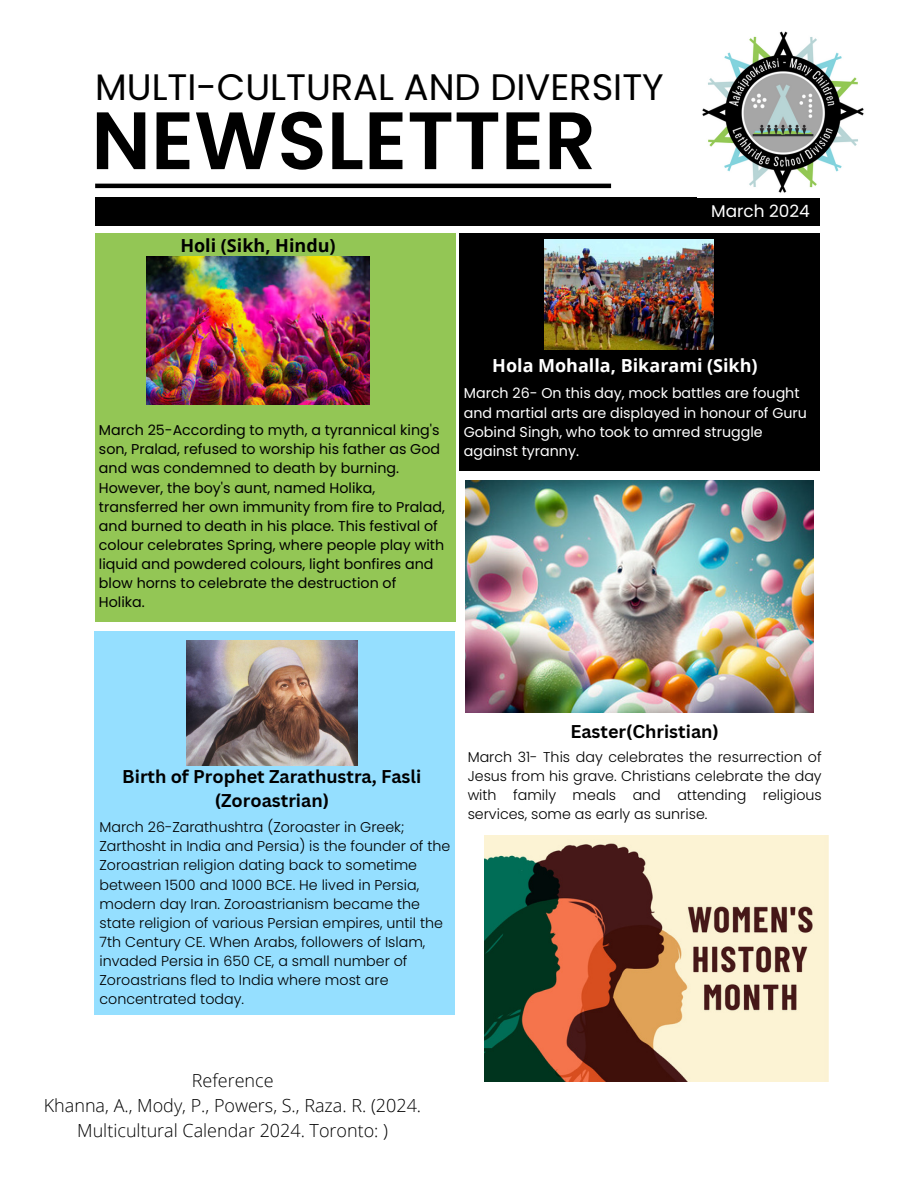
<style>
.page{position:relative;width:918px;height:1188px;background:#fff}
.page>*{position:absolute;margin:0;border:0;box-sizing:border-box;transform-origin:0 0}
.t1{font:600 81.15px "Poppins";color:#000}
.t2{font:36.9px "Poppins";color:#000}
.t3{font:300 18px/24.8px "Open Sans";color:#000;text-align:center}
.t4{font:700 18px/24.8px "Canva Sans";color:#000;text-align:center}
.t5{font:700 18px "Open Sans";color:#fff}
.t6{font:700 18px "Open Sans";color:#000}
.t7{font:16.95px "Poppins";color:#fff}
.t8{font:300 14.25px/19.2px "Poppins";color:#000}
.t9{font:14.25px/19.2px "Poppins";color:#000}
.t10{font:14.25px/19.2px "Poppins";color:#fff}
</style>
<div class="page">
<hr style="left:95px;top:184px;width:516px;height:4px;background:#000">
<div style="left:95px;top:631px;width:360px;height:383px;background:#95dfff"></div>
<div style="left:95px;top:197px;width:725px;height:29px;background:#000"></div>
<img style="left:702px;top:31px;width:162px;height:162px">
<div style="left:95px;top:234px;width:360px;height:388px;background:#93c655"></div>
<div style="left:459px;top:234px;width:360px;height:237px;background:#000"></div>
<img style="left:146px;top:256px;width:223px;height:149px">
<img style="left:545px;top:239px;width:169px;height:111px">
<img style="left:186px;top:640px;width:171px;height:125px">
<img style="left:465px;top:481px;width:348px;height:232px">
<img style="left:485px;top:836px;width:344px;height:246px">
<h2 class="t2" style="left:95px;top:61px;width:570px">MULTI-CULTURAL AND DIVERSITY</h2>
<h1 class="t1" style="left:91px;top:84px;width:506px">NEWSLETTER</h1>
<h3 class="t6" style="left:180px;top:233px;width:157px">Holi (Sikh, Hindu)</h3>
<h3 class="t7" style="left:711px;top:199px;width:100px">March 2024</h3>
<p class="t9" style="left:99px;top:421px;width:347px">March 25-According to myth, a tyrannical king's son, Pralad, refused to worship his father as God and was condemned to death by burning.<br>However, the boy's aunt, named Holika, transferred her own immunity from fire to Pralad, and burned to death in his place. This festival of colour celebrates Spring, where people play with liquid and powdered colours, light bonfires and blow horns to celebrate the destruction of Holika.</p>
<p class="t5" style="left:492px;top:353px;width:267px">Hola Mohalla, Bikarami (Sikh)</p>
<p class="t10" style="left:464px;top:384px;width:345px">March 26- On this day, mock battles are fought and martial arts are displayed in honour of Guru Gobind Singh, who took to amred struggle against tyranny.</p>
<p class="t4" style="left:122px;top:763px;width:301px">Birth of Prophet Zarathustra, Fasli (Zoroastrian)</p>
<h3 class="t8" style="left:100px;top:818px;width:352px">March 26-Zarathushtra (Zoroaster in Greek; Zarthosht in India and Persia) is the founder of the Zoroastrian religion dating back to sometime between 1500 and 1000 BCE. He lived in Persia, modern day Iran. Zoroastrianism became the state religion of various Persian empires, until the 7th Century CE. When Arabs, followers of Islam, invaded Persia in 650 CE, a small number of Zoroastrians fled to India where most are concentrated today.</h3>
<p class="t4" style="left:570px;top:719px;width:150px">Easter(Christian)</p>
<h3 class="t8" style="left:468px;top:747px;width:356px;text-align:justify">March 31- This day celebrates the resurrection of Jesus from his grave. Christians celebrate the day with family meals and attending religious services, some as early as sunrise.</h3>
<h4 class="t3" style="left:44px;top:1068px;width:379px">Reference<br>Khanna, A., Mody, P., Powers, S., Raza. R. (2024.<br>Multicultural Calendar 2024. Toronto: )</h4>
</div>
